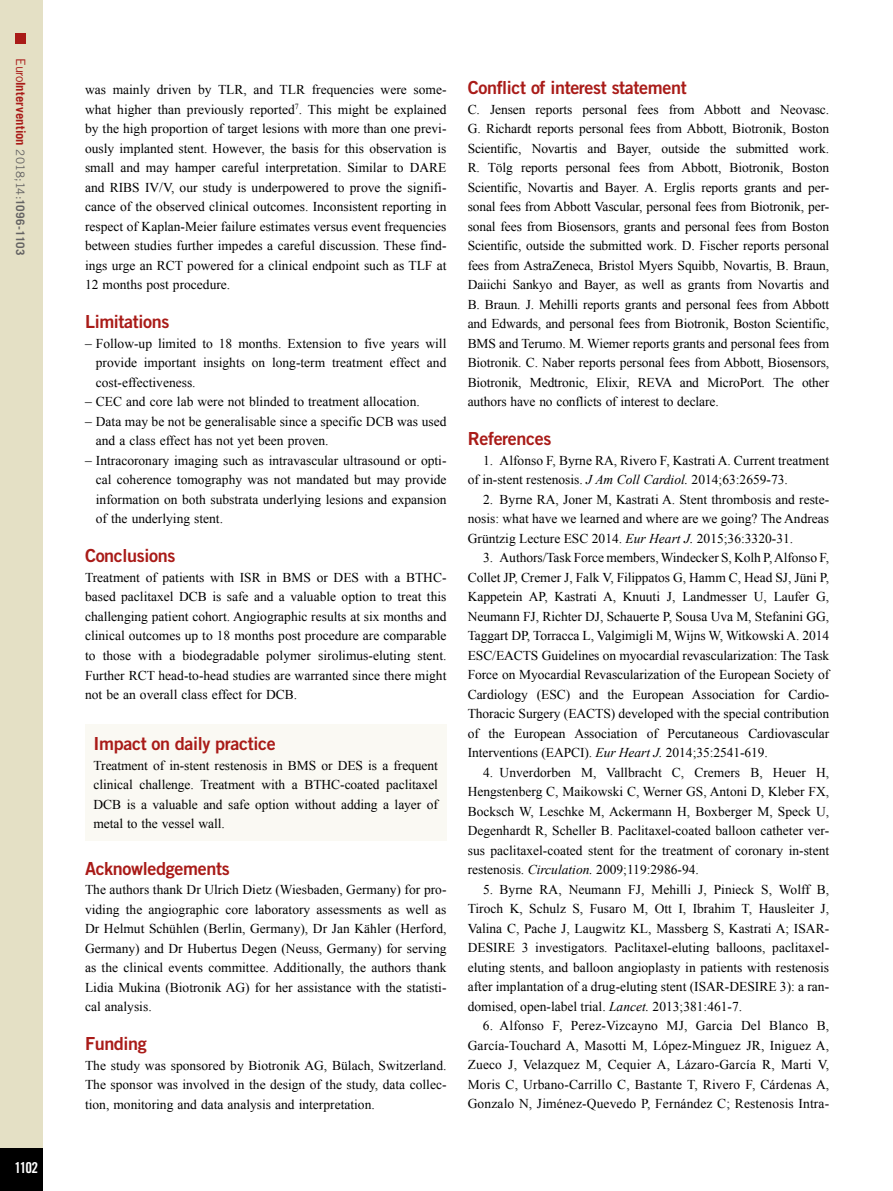
<style>
.page{position:relative;width:893px;height:1191px;background:#fff}
.page>*{position:absolute;margin:0;border:0;box-sizing:border-box;transform-origin:0 0}
.t1{font:18px "Trade Gothic LT Std Bd 2";letter-spacing:-.02em;color:#a91b18}
.t2{font:15px "Trade Gothic LT Std Bd Cn 20";color:#fff}
.t3{font:13.5px/19.5px "Times New Roman";color:#000;text-align:justify}
.t4{font:700 12.75px "Trade Gothic LT Std";letter-spacing:.005em;color:#a91b18}
.s1{font-weight:400}
.s2{font-weight:400;font-size:11.7px;color:#646363}
.s3{font-size:11.7px;color:#646363}
.s4{font-style:italic}
</style>
<div class="page">
<div style="left:0;top:0;width:43px;height:1191px;background:#e4e0c5"></div>
<div style="left:16px;top:34px;width:10px;height:10px;background:#a91b18"></div>
<div style="left:0;top:1148px;width:43px;height:43px;background:#000"></div>
<div style="left:85px;top:724px;width:361px;height:117px;background:#faf9f3"></div>
<p class="t4" style="left:29px;top:58px;width:199px;rotate:90deg"><span class="s1">Euro</span>Intervention <span class="s2">2018;14:</span><span class="s3">1096-1103</span></p>
<p class="t2" style="left:15px;top:1158px;width:25px">1102</p>
<p class="t3" style="left:85px;top:80px;width:363px">was mainly driven by TLR, and TLR frequencies were some&shy;what higher than previously reported<sup>7</sup>. This might be explained by the high proportion of target lesions with more than one previ&shy;ously implanted stent. However, the basis for this observation is small and may hamper careful interpretation. Similar to DARE and RIBS IV/V, our study is underpowered to prove the signifi&shy;cance of the observed clinical outcomes. Inconsistent reporting in respect of Kaplan-Meier failure estimates versus event frequencies between studies further impedes a careful discussion. These find&shy;ings urge an RCT powered for a clinical endpoint such as TLF at 12 months post procedure.</p>
<h1 class="t1" style="left:85px;top:311px;width:86px">Limitations</h1>
<p class="t3" style="left:96px;top:333px;width:352px;text-indent:-11px">– Follow-up limited to 18 months. Extension to five years will provide important insights on long-term treatment effect and cost-effectiveness.</p>
<p class="t3" style="left:85px;top:392px;width:336px">– CEC and core lab were not blinded to treatment allocation.</p>
<p class="t3" style="left:96px;top:411px;width:352px;text-indent:-11px">– Data may be not be generalisable since a specific DCB was used and a class effect has not yet been proven.</p>
<p class="t3" style="left:96px;top:450px;width:352px;text-indent:-11px">– Intracoronary imaging such as intravascular ultrasound or opti&shy;cal coherence tomography was not mandated but may provide information on both substrata underlying lesions and expansion of the underlying stent.</p>
<h1 class="t1" style="left:85px;top:545px;width:92px">Conclusions</h1>
<p class="t3" style="left:85px;top:567px;width:363px">Treatment of patients with ISR in BMS or DES with a BTHC&shy;based paclitaxel DCB is safe and a valuable option to treat this challenging patient cohort. Angiographic results at six months and clinical outcomes up to 18 months post procedure are comparable to those with a biodegradable polymer sirolimus-eluting stent.<br>Further RCT head-to-head studies are warranted since there might not be an overall class effect for DCB.</p>
<h1 class="t1" style="left:94px;top:732px;width:184px">Impact on daily practice</h1>
<p class="t3" style="left:94px;top:755px;width:346px">Treatment of in-stent restenosis in BMS or DES is a frequent clinical challenge. Treatment with a BTHC-coated paclitaxel DCB is a valuable and safe option without adding a layer of metal to the vessel wall.</p>
<h1 class="t1" style="left:85px;top:857px;width:146px">Acknowledgements</h1>
<p class="t3" style="left:85px;top:879px;width:363px">The authors thank Dr Ulrich Dietz (Wiesbaden, Germany) for pro&shy;viding the angiographic core laboratory assessments as well as Dr Helmut Schühlen (Berlin, Germany), Dr Jan Kähler (Herford, Germany) and Dr Hubertus Degen (Neuss, Germany) for serving as the clinical events committee. Additionally, the authors thank Lidia Mukina (Biotronik AG) for her assistance with the statisti&shy;cal analysis.</p>
<h1 class="t1" style="left:85px;top:1032px;width:63px">Funding</h1>
<p class="t3" style="left:85px;top:1055px;width:363px">The study was sponsored by Biotronik AG, Bülach, Switzerland.<br>The sponsor was involved in the design of the study, data collec&shy;tion, monitoring and data analysis and interpretation.</p>
<h1 class="t1" style="left:468px;top:77px;width:220px">Conflict of interest statement</h1>
<p class="t3" style="left:468px;top:99px;width:363px">C. Jensen reports personal fees from Abbott and Neovasc.<br>G. Richardt reports personal fees from Abbott, Biotronik, Boston Scientific, Novartis and Bayer, outside the submitted work.<br>R. Tölg reports personal fees from Abbott, Biotronik, Boston Scientific, Novartis and Bayer. A. Erglis reports grants and per&shy;sonal fees from Abbott Vascular, personal fees from Biotronik, per&shy;sonal fees from Biosensors, grants and personal fees from Boston Scientific, outside the submitted work. D. Fischer reports personal fees from AstraZeneca, Bristol Myers Squibb, Novartis, B. Braun, Daiichi Sankyo and Bayer, as well as grants from Novartis and B. Braun. J. Mehilli reports grants and personal fees from Abbott and Edwards, and personal fees from Biotronik, Boston Scientific, BMS and Terumo. M. Wiemer reports grants and personal fees from Biotronik. C. Naber reports personal fees from Abbott, Biosensors, Biotronik, Medtronic, Elixir, REVA and MicroPort. The other authors have no conflicts of interest to declare.</p>
<h1 class="t1" style="left:468px;top:428px;width:85px">References</h1>
<p class="t3" style="left:468px;top:450px;width:363px;text-indent:15px">1. Alfonso F, Byrne RA, Rivero F, Kastrati A. Current treatment of in-stent restenosis. <span class="s4">J Am Coll Cardiol.</span> 2014;63:2659-73.</p>
<p class="t3" style="left:468px;top:489px;width:363px;text-indent:15px">2. Byrne RA, Joner M, Kastrati A. Stent thrombosis and reste&shy;nosis: what have we learned and where are we going? The Andreas Grüntzig Lecture ESC 2014. <span class="s4">Eur Heart J.</span> 2015;36:3320-31.</p>
<p class="t3" style="left:468px;top:548px;width:363px;text-indent:16px">3. Authors/Task Force members, Windecker S, Kolh P, Alfonso F, Collet JP, Cremer J, Falk V, Filippatos G, Hamm C, Head SJ, Jüni P, Kappetein AP, Kastrati A, Knuuti J, Landmesser U, Laufer G, Neumann FJ, Richter DJ, Schauerte P, Sousa Uva M, Stefanini GG, Taggart DP, Torracca L, Valgimigli M, Wijns W, Witkowski A. 2014<br>ESC/EACTS Guidelines on myocardial revascularization: The Task Force on Myocardial Revascularization of the European Society of Cardiology (ESC) and the European Association for Cardio-Thoracic Surgery (EACTS) developed with the special contribution of the European Association of Percutaneous Cardiovascular Interventions (EAPCI). <span class="s4">Eur Heart J.</span> 2014;35:2541-619.</p>
<p class="t3" style="left:468px;top:762px;width:363px;text-indent:15px">4. Unverdorben M, Vallbracht C, Cremers B, Heuer H, Hengstenberg C, Maikowski C, Werner GS, Antoni D, Kleber FX, Bocksch W, Leschke M, Ackermann H, Boxberger M, Speck U, Degenhardt R, Scheller B. Paclitaxel-coated balloon catheter ver&shy;sus paclitaxel-coated stent for the treatment of coronary in-stent restenosis. <span class="s4">Circulation.</span> 2009;119:2986-94.</p>
<p class="t3" style="left:468px;top:879px;width:363px;text-indent:15px">5. Byrne RA, Neumann FJ, Mehilli J, Pinieck S, Wolff B, Tiroch K, Schulz S, Fusaro M, Ott I, Ibrahim T, Hausleiter J, Valina C, Pache J, Laugwitz KL, Massberg S, Kastrati A; ISAR-DESIRE 3 investigators. Paclitaxel-eluting balloons, paclitaxel&shy;eluting stents, and balloon angioplasty in patients with restenosis after implantation of a drug-eluting stent (ISAR-DESIRE 3): a ran&shy;domised, open-label trial. <span class="s4">Lancet.</span> 2013;381:461-7.</p>
<p class="t3" style="left:468px;top:1016px;width:363px;text-indent:15px">6. Alfonso F, Perez-Vizcayno MJ, Garcia Del Blanco B, García-Touchard A, Masotti M, López-Minguez JR, Iniguez A, Zueco J, Velazquez M, Cequier A, Lázaro-García R, Marti V, Moris C, Urbano-Carrillo C, Bastante T, Rivero F, Cárdenas A, Gonzalo N, Jiménez-Quevedo P, Fernández C; Restenosis Intra-</p>
</div>
